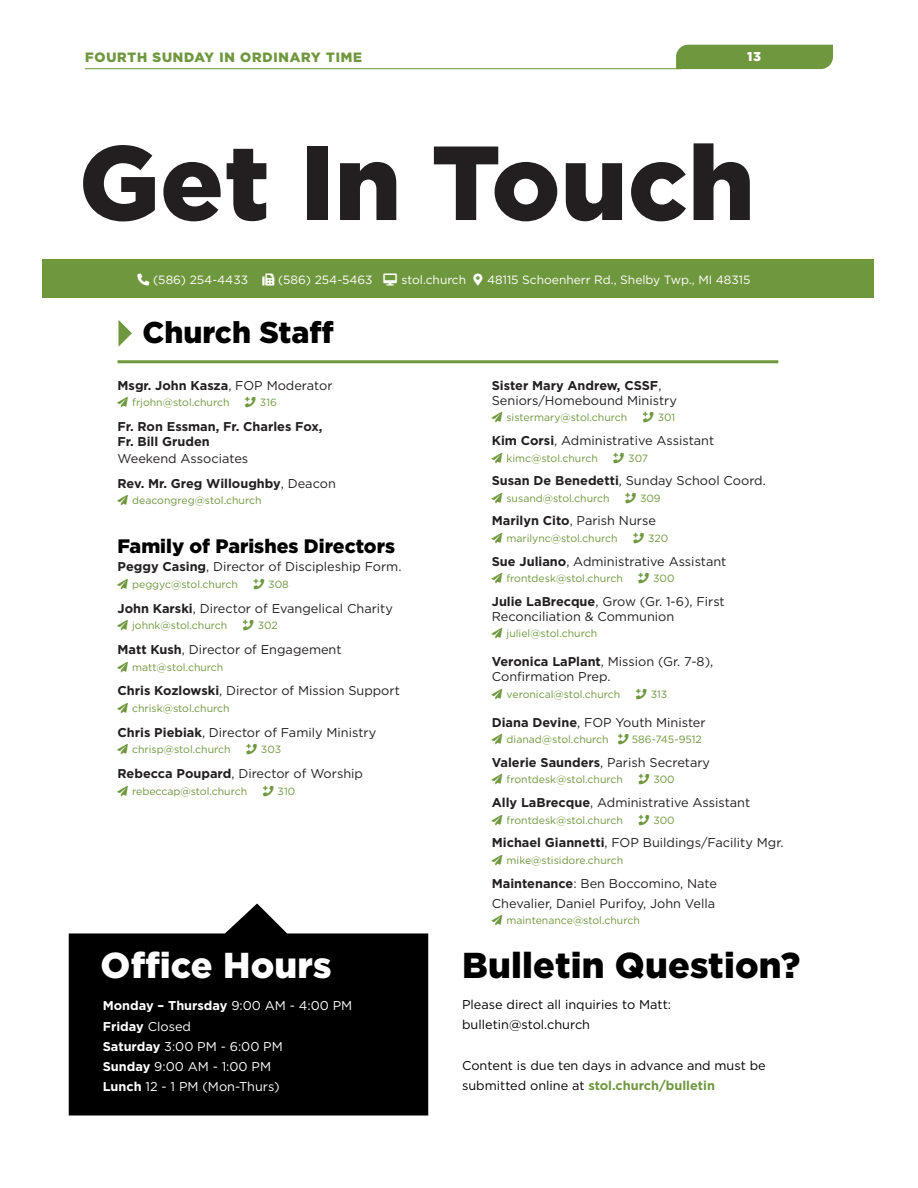
<style>
.page{position:relative;width:918px;height:1188px;background:#fff}
.page>*{position:absolute;margin:0;border:0;box-sizing:border-box;transform-origin:0 0}
.Article_Title{font:900 105px "Gotham";letter-spacing:.005em;color:#231f20}
.t1{font:900 36px "Gotham";letter-spacing:.005em;color:#000}
.t2{font:900 36px "Gotham";letter-spacing:.005em;color:#fff}
.t3{font:900 30px "Gotham";color:#000}
.t4{font:900 19.5px "Gotham";color:#000}
.t5{font:900 13.5px "Gotham";color:#6f983e}
.t6{font:12.75px/15px "Gotham";color:#231f20}
.t7{font:12.75px/20.2px "Gotham";color:#000}
.t8{font:700 12.75px/15px "Gotham";color:#231f20}
.t9{font:12.75px "Gotham";color:#fff}
.t10{font:700 12.75px "Gotham";color:#fff}
.t11{font:900 12.75px "Gotham";color:#fff}
.t12{font:12px "Gotham";color:#fff}
.staff-details{font:10.5px "Gotham";color:#6f983e}
.s1{font-weight:400}
.s2{font-weight:700}
.s3{font-weight:700;color:#6f983e}
</style>
<div class="page">
<hr style="left:85px;top:68px;width:596px;height:1px;background:#6f983e">
<div style="left:676px;top:45px;width:157px;height:24px;background:#6f983e"></div>
<div style="left:42px;top:259px;width:832px;height:38px;background:#6f983e"></div>
<hr style="left:118px;top:360px;width:660px;height:3px;background:#6f983e">
<svg style="left:118px;top:320px;width:14px;height:27px"></svg>
<svg style="left:69px;top:903px;width:359px;height:213px;background:#222"></svg>
<p class="t5" style="left:85px;top:48px;width:279px">FOURTH SUNDAY IN ORDINARY TIME</p>
<p class="t11" style="left:747px;top:47px;width:15px">13</p>
<p class="Article_Title" style="left:79px;top:111px;width:677px">Get In Touch</p>
<p class="t12" style="left:138px;top:272px;width:112px">□■ (586) 254-4433</p>
<p class="t12" style="left:278px;top:272px;width:96px">(586) 254-5463</p>
<p class="t12" style="left:402px;top:272px;width:66px">stol.church</p>
<p class="t12" style="left:487px;top:272px;width:265px">48115 Schoenherr Rd., Shelby Twp., MI 48315</p>
<p class="t3" style="left:142px;top:312px;width:193px">Church Staff</p>
<p class="t8" style="left:118px;top:378px;width:216px">Msgr. John Kasza<span class="s1">, FOP Moderator</span></p>
<p class="staff-details" style="left:118px;top:396px;width:113px">➢ frjohn@stol.church</p>
<p class="staff-details" style="left:260px;top:396px;width:18px">316</p>
<p class="t8" style="left:118px;top:419px;width:207px">Fr. Ron Essman, Fr. Charles Fox,<br>Fr. Bill Gruden</p>
<p class="t6" style="left:118px;top:450px;width:132px">Weekend Associates</p>
<p class="t8" style="left:118px;top:476px;width:220px">Rev. Mr. Greg Willoughby<span class="s1">, Deacon</span></p>
<p class="staff-details" style="left:118px;top:494px;width:145px">➢ deacongreg@stol.church</p>
<p class="t4" style="left:118px;top:533px;width:279px">Family of Parishes Directors</p>
<p class="t6" style="left:118px;top:559px;width:285px"><span class="s2">Peggy Casing</span>, Director of Discipleship Form.</p>
<p class="staff-details" style="left:118px;top:577px;width:122px">➢ peggyc@stol.church</p>
<p class="staff-details" style="left:268px;top:577px;width:22px">308</p>
<p class="t6" style="left:118px;top:600px;width:277px"><span class="s2">John Karski</span>, Director of Evangelical Charity</p>
<p class="staff-details" style="left:118px;top:619px;width:111px">➢ johnk@stol.church</p>
<p class="staff-details" style="left:258px;top:619px;width:22px">302</p>
<p class="t6" style="left:118px;top:642px;width:226px"><span class="s2">Matt Kush</span>, Director of Engagement</p>
<p class="staff-details" style="left:118px;top:660px;width:107px">➢ matt@stol.church</p>
<p class="t6" style="left:118px;top:683px;width:284px"><span class="s2">Chris Kozlowski</span>, Director of Mission Support</p>
<p class="staff-details" style="left:118px;top:702px;width:114px">➢ chrisk@stol.church</p>
<p class="t6" style="left:118px;top:725px;width:260px"><span class="s2">Chris Piebiak</span>, Director of Family Ministry</p>
<p class="staff-details" style="left:118px;top:743px;width:115px">➢ chrisp@stol.church</p>
<p class="staff-details" style="left:261px;top:743px;width:22px">303</p>
<p class="t6" style="left:118px;top:766px;width:247px"><span class="s2">Rebecca Poupard</span>, Director of Worship</p>
<p class="staff-details" style="left:118px;top:784px;width:131px">➢ rebeccap@stol.church</p>
<p class="staff-details" style="left:278px;top:784px;width:19px">310</p>
<h3 class="t2" style="left:101px;top:940px;width:232px">Office Hours</h3>
<p class="t10" style="left:103px;top:997px;width:251px">Monday – Thursday <span class="s1">9:00 AM - 4:00 PM</span></p>
<p class="t10" style="left:103px;top:1018px;width:90px">Friday <span class="s1">Closed</span></p>
<p class="t9" style="left:103px;top:1038px;width:182px"><span class="s2">Saturday</span> 3:00 PM - 6:00 PM</p>
<p class="t9" style="left:103px;top:1058px;width:170px"><span class="s2">Sunday</span> 9:00 AM - 1:00 PM</p>
<p class="t9" style="left:103px;top:1079px;width:178px"><span class="s2">Lunch</span> 12 - 1 PM (Mon-Thurs)</p>
<p class="t6" style="left:492px;top:378px;width:187px"><span class="s2">Sister Mary Andrew, CSSF</span>,<br>Seniors/Homebound Ministry</p>
<p class="staff-details" style="left:492px;top:411px;width:137px">➢ sistermary@stol.church</p>
<p class="staff-details" style="left:658px;top:411px;width:19px">301</p>
<p class="t6" style="left:492px;top:433px;width:224px"><span class="s2">Kim Corsi</span>, Administrative Assistant</p>
<p class="staff-details" style="left:492px;top:451px;width:108px">➢ kimc@stol.church</p>
<p class="staff-details" style="left:628px;top:451px;width:21px">307</p>
<p class="t6" style="left:492px;top:473px;width:276px"><span class="s2">Susan De Benedetti</span>, Sunday School Coord.</p>
<p class="staff-details" style="left:492px;top:491px;width:119px">➢ susand@stol.church</p>
<p class="staff-details" style="left:640px;top:491px;width:22px">309</p>
<p class="t6" style="left:492px;top:513px;width:166px"><span class="s2">Marilyn Cito</span>, Parish Nurse</p>
<p class="staff-details" style="left:492px;top:531px;width:127px">➢ marilync@stol.church</p>
<p class="staff-details" style="left:648px;top:531px;width:22px">320</p>
<p class="t6" style="left:492px;top:553px;width:236px"><span class="s2">Sue Juliano</span>, Administrative Assistant</p>
<p class="staff-details" style="left:492px;top:572px;width:133px">➢ frontdesk@stol.church</p>
<p class="staff-details" style="left:653px;top:572px;width:23px">300</p>
<p class="t6" style="left:492px;top:594px;width:234px"><span class="s2">Julie LaBrecque</span>, Grow (Gr. 1-6), First<br>Reconciliation &amp; Communion</p>
<p class="staff-details" style="left:492px;top:627px;width:107px">➢ juliel@stol.church</p>
<p class="t6" style="left:492px;top:654px;width:223px"><span class="s2">Veronica LaPlant</span>, Mission (Gr. 7-8),<br>Confirmation Prep.</p>
<p class="staff-details" style="left:492px;top:687px;width:130px">➢ veronical@stol.church</p>
<p class="staff-details" style="left:651px;top:687px;width:18px">313</p>
<p class="t6" style="left:492px;top:714px;width:215px"><span class="s2">Diana Devine</span>, FOP Youth Minister</p>
<p class="staff-details" style="left:492px;top:733px;width:118px">➢ dianad@stol.church</p>
<p class="staff-details" style="left:632px;top:733px;width:72px">586-745-9512</p>
<p class="t6" style="left:492px;top:755px;width:220px"><span class="s2">Valerie Saunders</span>, Parish Secretary</p>
<p class="staff-details" style="left:492px;top:773px;width:133px">➢ frontdesk@stol.church</p>
<p class="staff-details" style="left:653px;top:773px;width:23px">300</p>
<p class="t6" style="left:492px;top:795px;width:260px"><span class="s2">Ally LaBrecque</span>, Administrative Assistant</p>
<p class="staff-details" style="left:492px;top:813px;width:133px">➢ frontdesk@stol.church</p>
<p class="staff-details" style="left:653px;top:813px;width:23px">300</p>
<p class="t6" style="left:492px;top:835px;width:293px"><span class="s2">Michael Giannetti</span>, FOP Buildings/Facility Mgr.</p>
<p class="staff-details" style="left:492px;top:853px;width:133px">➢ mike@stisidore.church</p>
<p class="t6" style="left:492px;top:873px;width:227px;line-height:20.2px"><span class="s2">Maintenance</span>: Ben Boccomino, Nate<br>Chevalier, Daniel Purifoy, John Vella</p>
<p class="staff-details" style="left:492px;top:914px;width:150px">➢ maintenance@stol.church</p>
<h3 class="t1" style="left:462px;top:940px;width:340px">Bulletin Question?</h3>
<p class="t7" style="left:462px;top:994px;width:211px">Please direct all inquiries to Matt: bulletin@stol.church</p>
<p class="t7" style="left:462px;top:1055px;width:305px">Content is due ten days in advance and must be submitted online at <span class="s3">stol.church/bulletin</span></p>
</div>
